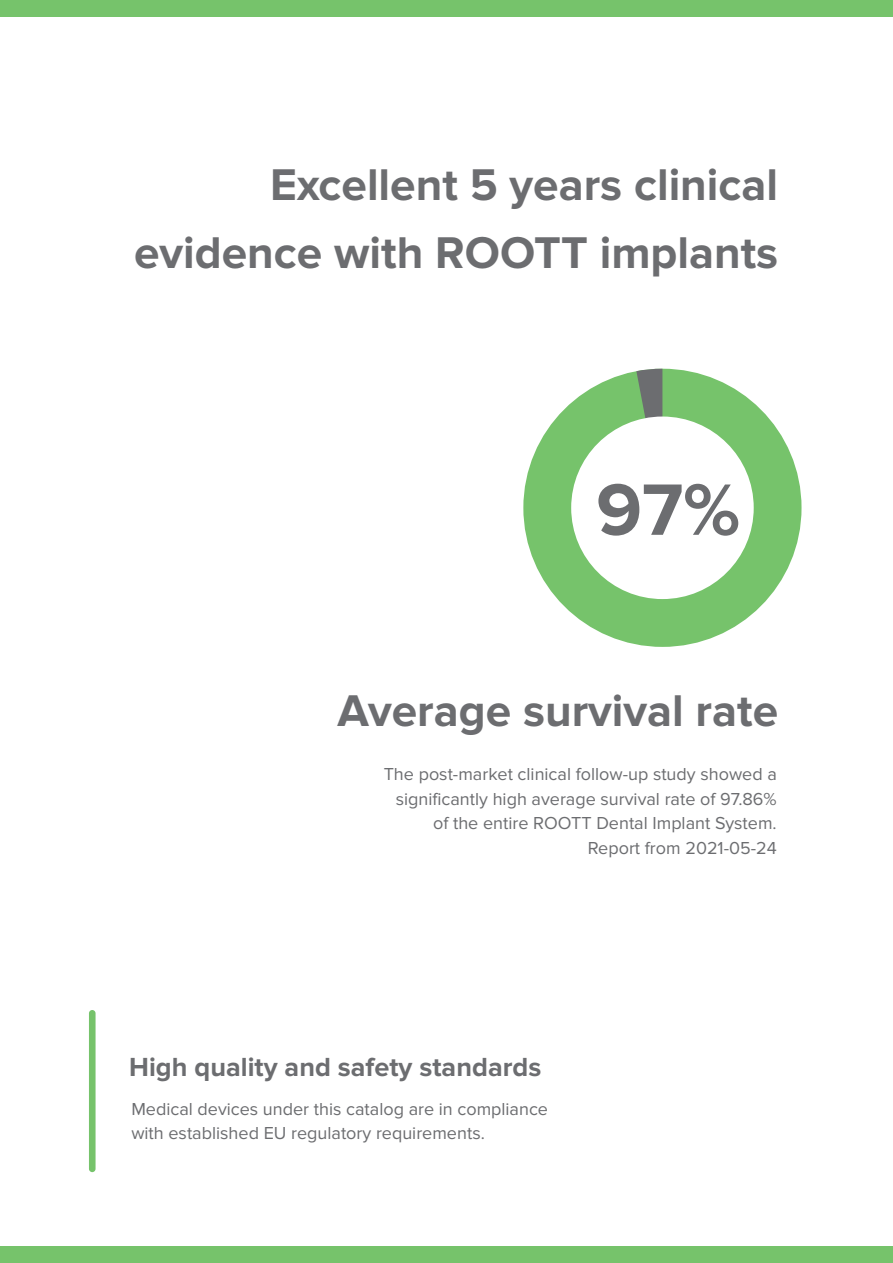
<style>
.page{position:relative;width:893px;height:1263px;background:#fff}
.page>*{position:absolute;margin:0;border:0;box-sizing:border-box;transform-origin:0 0}
.t1{font:700 75.45px "Proxima Nova";color:#6c6d70}
.t2{font:700 46.05px/68.4px "Proxima Nova";color:#6c6d70;text-align:right}
.t3{font:700 27.15px "Proxima Nova";color:#6c6d70}
.t4{font:18px/24.6px "Proxima Nova";color:#6c6d70;text-align:right}
</style>
<div class="page">
<div style="left:0;top:1246px;width:893px;height:17px;background:#76c36b"></div>
<div style="left:0;top:0;width:893px;height:17px;background:#76c36b"></div>
<div style="left:89px;top:1010px;width:7px;height:162px;background:#76c36b;border-radius:3px"></div>
<div style="left:523px;top:369px;width:278px;height:278px;background:#76c36b;border-radius:50%"></div>
<svg style="left:636px;top:369px;width:26px;height:49px"></svg>
<div style="left:571px;top:416px;width:183px;height:183px;background:#fff;border-radius:50%"></div>
<h2 class="t2" style="left:134px;top:152px;width:646px">Excellent 5 years clinical evidence with ROOTT implants</h2>
<h1 class="t1" style="left:596px;top:475px;width:145px">97%</h1>
<h2 class="t2" style="left:338px;top:678px;width:442px">Average survival rate</h2>
<p class="t4" style="left:384px;top:762px;width:395px">The post-market clinical follow-up study showed a significantly high average survival rate of 97.86% of the entire ROOTT Dental Implant System.<br>Report from 2021-05-24</p>
<h3 class="t3" style="left:129px;top:1055px;width:414px">High quality and safety standards</h3>
<p class="t4" style="left:131px;top:1097px;width:418px;text-align:left">Medical devices under this catalog are in compliance with established EU regulatory requirements.</p>
</div>
